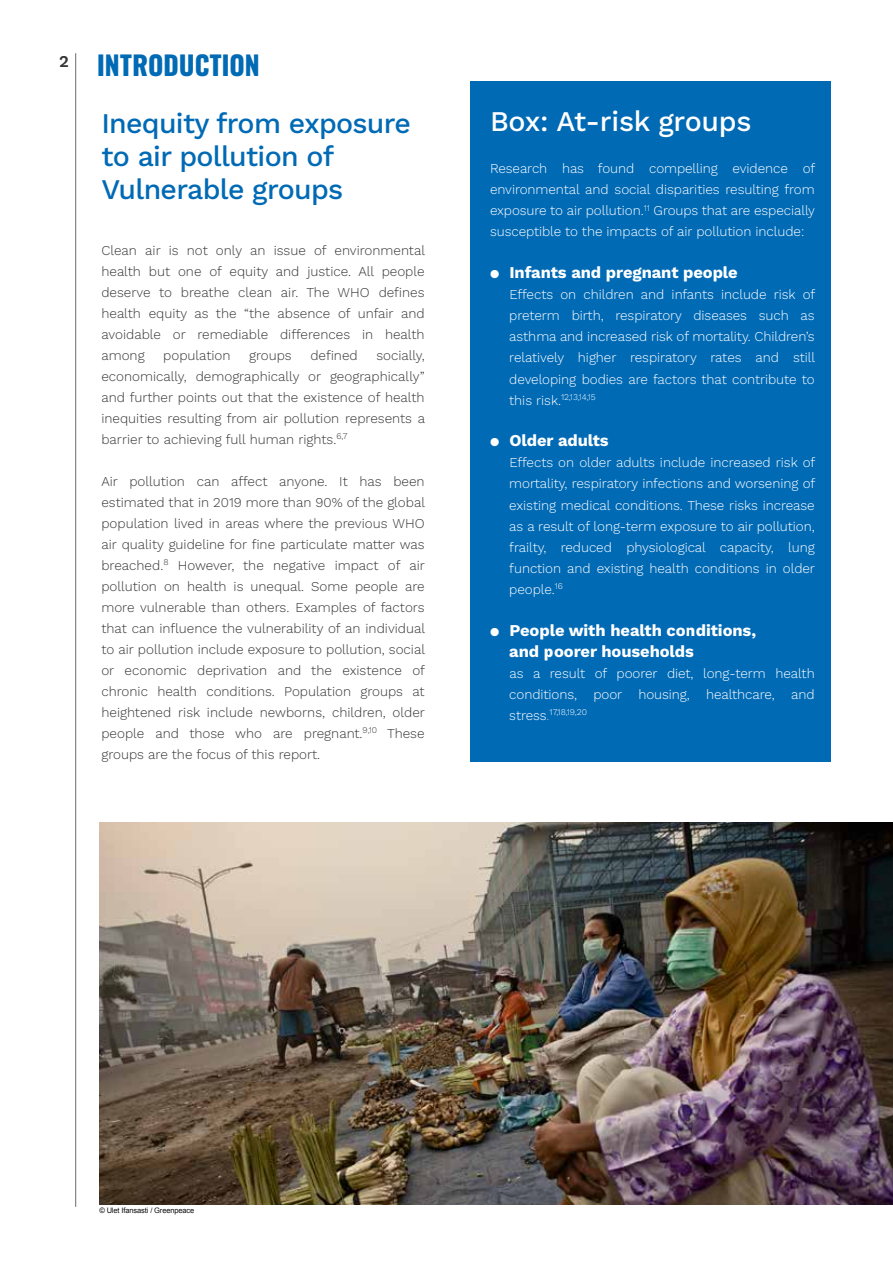
<style>
.page{position:relative;width:893px;height:1263px;background:#fff}
.page>*{position:absolute;margin:0;border:0;box-sizing:border-box;transform-origin:0 0}
.t1{font:500 28.5px/33px "Work Sans";letter-spacing:-.025em;color:#006ab5}
.t2{font:500 28.5px "Work Sans";letter-spacing:-.01em;color:#fff}
.t3{font:26.55px "Zodiac Sans";color:#006ab5}
.t4{font:700 16.5px/21px "Work Sans";letter-spacing:-.005em;color:#fff}
.t5{font:600 16.5px "Work Sans";color:#373535}
.t6{font:300 13.5px/21px "Work Sans";color:#373535;text-align:justify}
.t7{font:300 13.5px/21px "Work Sans";letter-spacing:-.005em;color:#fff;text-align:justify}
.t8{font:300 8.7px "Work Sans";letter-spacing:-.005em;color:#fff}
.t9{font:7.5px "Arial";letter-spacing:-.015em;color:#0f0f10}
.s1{font-weight:300;font-size:12px}
.s2{font-size:13.5px}
</style>
<div class="page">
<img style="left:99px;top:822px;width:794px;height:382px">
<hr style="left:75px;top:53px;width:1px;height:1154px;background:#6a6b6c">
<div style="left:470px;top:81px;width:360px;height:680px;background:#006ab5"></div>
<p class="t5" style="left:59px;top:48px;width:11px">2</p>
<h2 class="t3" style="left:97px;top:51px;width:164px">INTRODUCTION</h2>
<h1 class="t1" style="left:101px;top:105px;width:311px">Inequity from exposure to air pollution of<br>Vulnerable groups</h1>
<p class="t6" style="left:101px;top:239px;width:325px">Clean air is not only an issue of environmental health but one of equity and justice. All people deserve to breathe clean air. The WHO defines health equity as the “the absence of unfair and avoidable or remediable differences in health among</p>
<p class="t6" style="left:163px;top:344px;width:69px">population</p>
<p class="t6" style="left:249px;top:344px;width:44px">groups</p>
<p class="t6" style="left:310px;top:344px;width:49px">defined</p>
<p class="t6" style="left:101px;top:344px;width:325px;text-indent:275px">socially, economically, demographically or geographically” and further points out that the existence of health inequities resulting from air pollution represents a barrier to achieving full human rights.<sup>6,7</sup></p>
<p class="t6" style="left:101px;top:470px;width:325px">Air pollution can affect anyone. It has been estimated that in 2019 more than 90% of the global population lived in areas where the previous WHO air quality guideline for fine particulate matter was breached.<sup>8</sup> However, the negative impact of air pollution on health is unequal. Some people are more vulnerable than others. Examples of factors that can influence the vulnerability of an individual to air pollution include exposure to pollution, social or economic deprivation and the existence of chronic health conditions. Population groups at heightened risk include newborns, children, older people and those who are pregnant.<sup>9,10</sup> These groups are the focus of this report.</p>
<h1 class="t2" style="left:490px;top:100px;width:263px">Box: At-risk groups</h1>
<p class="t7" style="left:490px;top:158px;width:327px">Research has found compelling evidence of environmental and social disparities resulting from exposure to air pollution.<sup>11</sup> Groups that are especially susceptible to the impacts of air pollution include:</p>
<p class="t4" style="left:490px;top:262px;width:249px"><span class="s1">●</span> Infants and pregnant people</p>
<p class="t7" style="left:509px;top:284px;width:307px">Effects on children and infants include risk of preterm birth, respiratory diseases such as asthma and increased risk of mortality. Children’s relatively higher respiratory rates and still developing bodies are factors that contribute to</p>
<p class="t8" style="left:509px;top:390px;width:88px"><span class="s2">this risk.</span>12,13,14,15</p>
<p class="t4" style="left:490px;top:430px;width:120px"><span class="s1">●</span> Older adults</p>
<p class="t7" style="left:509px;top:452px;width:307px">Effects on older adults include increased risk of mortality, respiratory infections and worsening of existing medical conditions. These risks increase as a result of long-term exposure to air pollution, frailty, reduced physiological capacity, lung function and existing health conditions in older people.<sup>16</sup></p>
<p class="t4" style="left:509px;top:619px;width:248px;text-indent:-19px"><span class="s1">●</span> People with health conditions, and poorer households</p>
<p class="t7" style="left:509px;top:662px;width:307px">as a result of poorer diet, long-term health conditions, poor housing, healthcare, and</p>
<p class="t8" style="left:509px;top:705px;width:79px"><span class="s2">stress.</span>17,18,19,20</p>
<p class="t9" style="left:99px;top:1205px;width:97px">© Ulet Ifansasti / Greenpeace</p>
</div>
